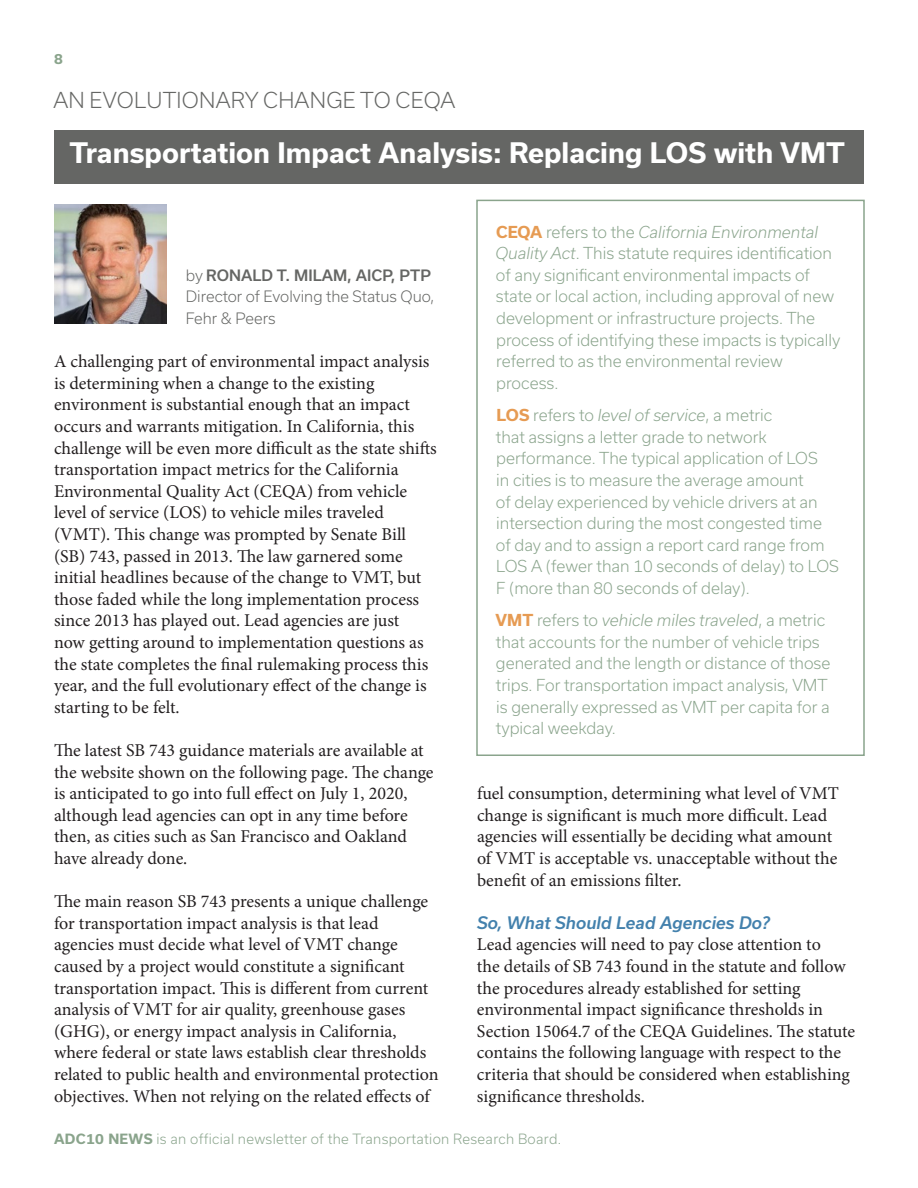
<style>
.page{position:relative;width:918px;height:1188px;background:#fff}
.page>*{position:absolute;margin:0;border:0;box-sizing:border-box;transform-origin:0 0}
.t1{font:700 27px "Usual";color:#fff}
.t2{font:300 21px "Usual";letter-spacing:.015em;color:#656664}
.t3{font:18px/21.6px "Minion Pro";color:#231f20}
.t4{font:italic 500 16.5px "Usual";color:#4381ad}
.t5{font:300 15.75px/21.6px "Usual";color:#8aa48c}
.t6{font:300 15px/21.6px "Usual";color:#656664}
.t7{font:500 15px "Usual";color:#656664}
.t8{font:300 13.5px "Usual";letter-spacing:.025em;color:#8aa48c}
.t9{font:700 13.5px "Usual";color:#8aa48c}
.s1{font-weight:300}
.s2{font-weight:700;color:#e69b53}
.s3{font-style:italic}
.s4{font-weight:700}
</style>
<div class="page">
<div style="left:54px;top:130px;width:810px;height:54px;background:#656664"></div>
<div style="left:476px;top:200px;width:389px;height:556px;border:2px solid #8aa48c"></div>
<img style="left:55px;top:204px;width:112px;height:120px">
<p class="t9" style="left:54px;top:51px;width:10px">8</p>
<p class="t2" style="left:53px;top:88px;width:404px">AN EVOLUTIONARY CHANGE TO CEQA</p>
<p class="t1" style="left:70px;top:138px;width:777px">Transportation Impact Analysis: Replacing LOS with VMT</p>
<p class="t7" style="left:186px;top:267px;width:247px"><span class="s1">by</span> RONALD T. MILAM, AICP, PTP</p>
<p class="t6" style="left:186px;top:286px;width:250px">Director of Evolving the Status Quo,<br>Fehr &amp; Peers</p>
<p class="t3" style="left:54px;top:351px;width:384px">A challenging part of environmental impact analysis is determining when a change to the existing environment is substantial enough that an impact occurs and warrants mitigation. In California, this challenge will be even more difficult as the state shifts transportation impact metrics for the California Environmental Quality Act (CEQA) from vehicle level of service (LOS) to vehicle miles traveled (VMT). This change was prompted by Senate Bill (SB) 743, passed in 2013. The law garnered some initial headlines because of the change to VMT, but those faded while the long implementation process since 2013 has played out. Lead agencies are just<br>now getting around to implementation questions as the state completes the final rulemaking process this year, and the full evolutionary effect of the change is starting to be felt.</p>
<p class="t3" style="left:54px;top:740px;width:381px">The latest SB 743 guidance materials are available at the website shown on the following page. The change is anticipated to go into full effect on July 1, 2020, although lead agencies can opt in any time before then, as cities such as San Francisco and Oakland have already done.</p>
<p class="t3" style="left:54px;top:891px;width:386px">The main reason SB 743 presents a unique challenge for transportation impact analysis is that lead agencies must decide what level of VMT change caused by a project would constitute a significant transportation impact. This is different from current analysis of VMT for air quality, greenhouse gases (GHG), or energy impact analysis in California, where federal or state laws establish clear thresholds related to public health and environmental protection objectives. When not relying on the related effects of</p>
<p class="t5" style="left:495px;top:221px;width:346px"><span class="s2">CEQA</span> refers to the <span class="s3">California Environmental Quality Act</span>. This statute requires identification of any significant environmental impacts of state or local action, including approval of new development or infrastructure projects. The process of identifying these impacts is typically referred to as the environmental review process.</p>
<p class="t5" style="left:496px;top:404px;width:345px"><span class="s2">LOS</span> refers to <span class="s3">level of service</span>, a metric<br>that assigns a letter grade to network performance. The typical application of LOS<br>in cities is to measure the average amount<br>of delay experienced by vehicle drivers at an intersection during the most congested time of day and to assign a report card range from LOS A (fewer than 10 seconds of delay) to LOS F (more than 80 seconds of delay).</p>
<p class="t5" style="left:496px;top:610px;width:336px"><span class="s2">VMT</span> refers to <span class="s3">vehicle miles traveled</span>, a metric that accounts for the number of vehicle trips generated and the length or distance of those trips. For transportation impact analysis, VMT is generally expressed as VMT per capita for a typical weekday.</p>
<p class="t3" style="left:477px;top:783px;width:364px">fuel consumption, determining what level of VMT change is significant is much more difficult. Lead agencies will essentially be deciding what amount of VMT is acceptable vs. unacceptable without the benefit of an emissions filter.</p>
<p class="t4" style="left:477px;top:913px;width:294px">So, What Should Lead Agencies Do?</p>
<p class="t3" style="left:477px;top:934px;width:380px">Lead agencies will need to pay close attention to<br>the details of SB 743 found in the statute and follow the procedures already established for setting environmental impact significance thresholds in Section 15064.7 of the CEQA Guidelines. The statute contains the following language with respect to the criteria that should be considered when establishing significance thresholds.</p>
<p class="t8" style="left:54px;top:1131px;width:509px"><span class="s4">ADC10 NEWS</span> is an official newsletter of the Transportation Research Board.</p>
</div>
